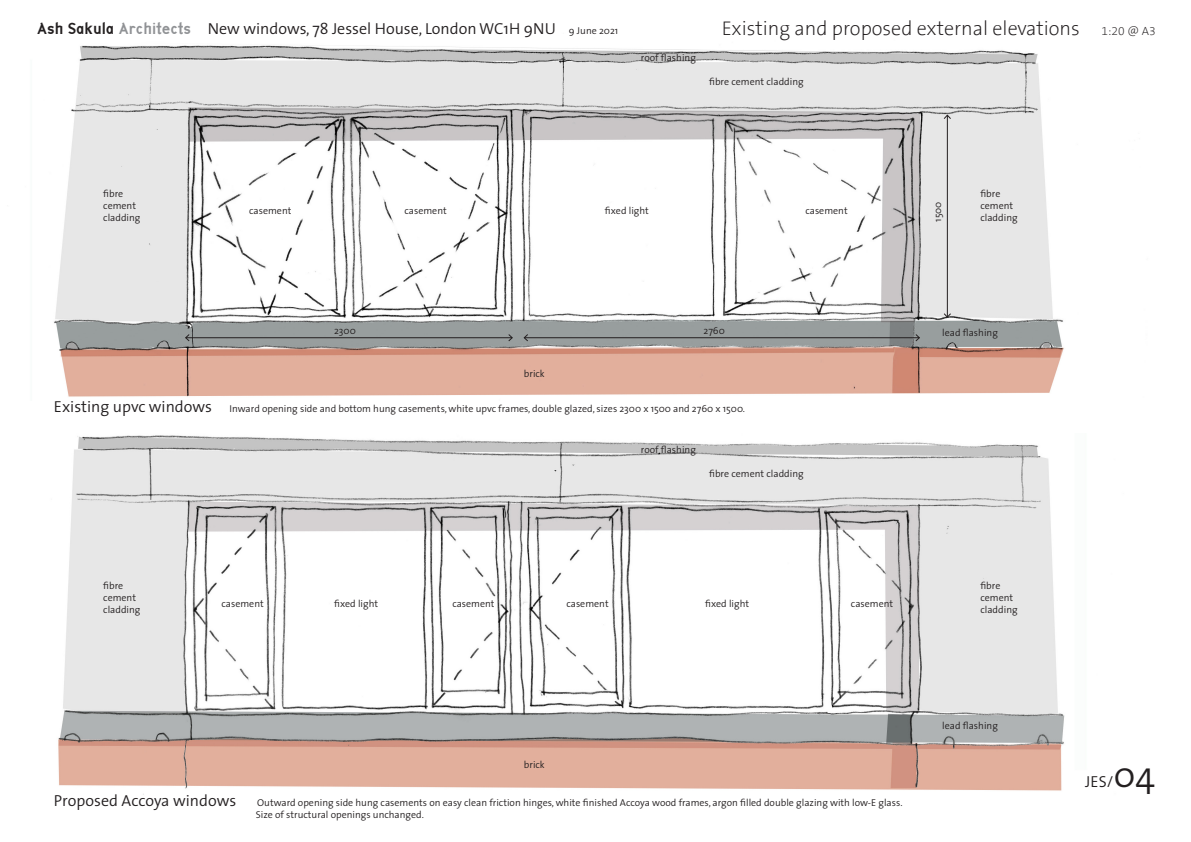
<style>
.page{position:relative;width:1191px;height:842px;background:#fff}
.page>*{position:absolute;margin:0;border:0;box-sizing:border-box;transform-origin:0 0}
.t1{font:300 36px "The Sans";color:#231f20}
.t2{font:200 20px "The Sans B2";color:#231f20}
.t3{font:300 16px "The Sans";color:#231f20}
.t4{font:300 10px/12px "The Sans";color:#231f20}
.s1{font-family:"Index";font-weight:700;font-size:18px}
.s2{font-family:"Index";font-weight:700;font-size:18px;color:#909295}
.s3{font-size:12px}
.s4{font-size:16px}
</style>
<div class="page">
<img style="left:54px;top:45px;width:1010px;height:352px">
<img style="left:58px;top:435px;width:1007px;height:360px">
<hr style="left:947px;top:115px;width:1px;height:202px;background:#231f20">
<svg style="left:943px;top:114px;width:8px;height:5px"></svg>
<svg style="left:943px;top:313px;width:8px;height:5px"></svg>
<hr style="left:186px;top:337px;width:326px;height:1px;background:#231f20">
<svg style="left:508px;top:334px;width:5px;height:8px"></svg>
<svg style="left:185px;top:334px;width:5px;height:8px"></svg>
<hr style="left:524px;top:337px;width:395px;height:1px;background:#231f20">
<svg style="left:915px;top:334px;width:5px;height:8px"></svg>
<svg style="left:523px;top:334px;width:5px;height:8px"></svg>
<p class="t3" style="left:37px;top:15px;width:520px"><span class="s1">Ash Sakula</span> <span class="s2">Architects</span> New windows, 78 Jessel House, London WC1H 9NU</p>
<p class="t4" style="left:569px;top:24px;width:51px">9 June 2021</p>
<p class="t4" style="left:641px;top:51px;width:57px">roof flashing</p>
<p class="t2" style="left:722px;top:18px;width:435px">Existing and proposed external elevations <span class="s3">1:20 @ A3</span></p>
<p class="t4" style="left:709px;top:76px;width:96px">fibre cement cladding</p>
<p class="t4" style="left:103px;top:188px;width:39px">fibre cement cladding</p>
<p class="t4" style="left:605px;top:205px;width:45px">fixed light</p>
<p class="t4" style="left:249px;top:205px;width:44px">casement</p>
<p class="t4" style="left:404px;top:205px;width:44px">casement</p>
<p class="t4" style="left:805px;top:205px;width:44px">casement</p>
<p class="t4" style="left:334px;top:324px;width:23px">2300</p>
<p class="t4" style="left:703px;top:324px;width:23px">2760</p>
<p class="t4" style="left:524px;top:367px;width:22px">brick</p>
<p class="t4" style="left:54px;top:403px;width:692px"><span class="s4">Existing upvc windows</span> Inward opening side and bottom hung casements, white upvc frames, double glazed, sizes 2300 x 1500 and 2760 x 1500.</p>
<p class="t4" style="left:103px;top:580px;width:39px">fibre cement cladding</p>
<p class="t4" style="left:221px;top:598px;width:44px">casement</p>
<p class="t4" style="left:641px;top:443px;width:57px">roof flashing</p>
<p class="t4" style="left:709px;top:468px;width:96px">fibre cement cladding</p>
<p class="t4" style="left:334px;top:598px;width:45px">fixed light</p>
<p class="t4" style="left:705px;top:598px;width:45px">fixed light</p>
<p class="t4" style="left:452px;top:598px;width:44px">casement</p>
<p class="t4" style="left:566px;top:598px;width:44px">casement</p>
<p class="t4" style="left:851px;top:598px;width:44px">casement</p>
<p class="t4" style="left:931px;top:222px;width:22px;rotate:-90deg">1500</p>
<p class="t4" style="left:980px;top:188px;width:39px">fibre cement cladding</p>
<p class="t4" style="left:942px;top:327px;width:57px">lead flashing</p>
<p class="t4" style="left:980px;top:580px;width:39px">fibre cement cladding</p>
<p class="t4" style="left:524px;top:759px;width:22px">brick</p>
<p class="t3" style="left:54px;top:787px;width:184px">Proposed Accoya windows</p>
<p class="t4" style="left:257px;top:796px;width:647px">Outward opening side hung casements on easy clean friction hinges, white finished Accoya wood frames, argon filled double glazing with low-E glass.</p>
<p class="t4" style="left:256px;top:808px;width:170px">Size of structural openings unchanged.</p>
<p class="t4" style="left:942px;top:719px;width:57px">lead flashing</p>
<p class="t3" style="left:1085px;top:768px;width:30px">JES/</p>
<p class="t1" style="left:1113px;top:745px;width:43px">04</p>
</div>
